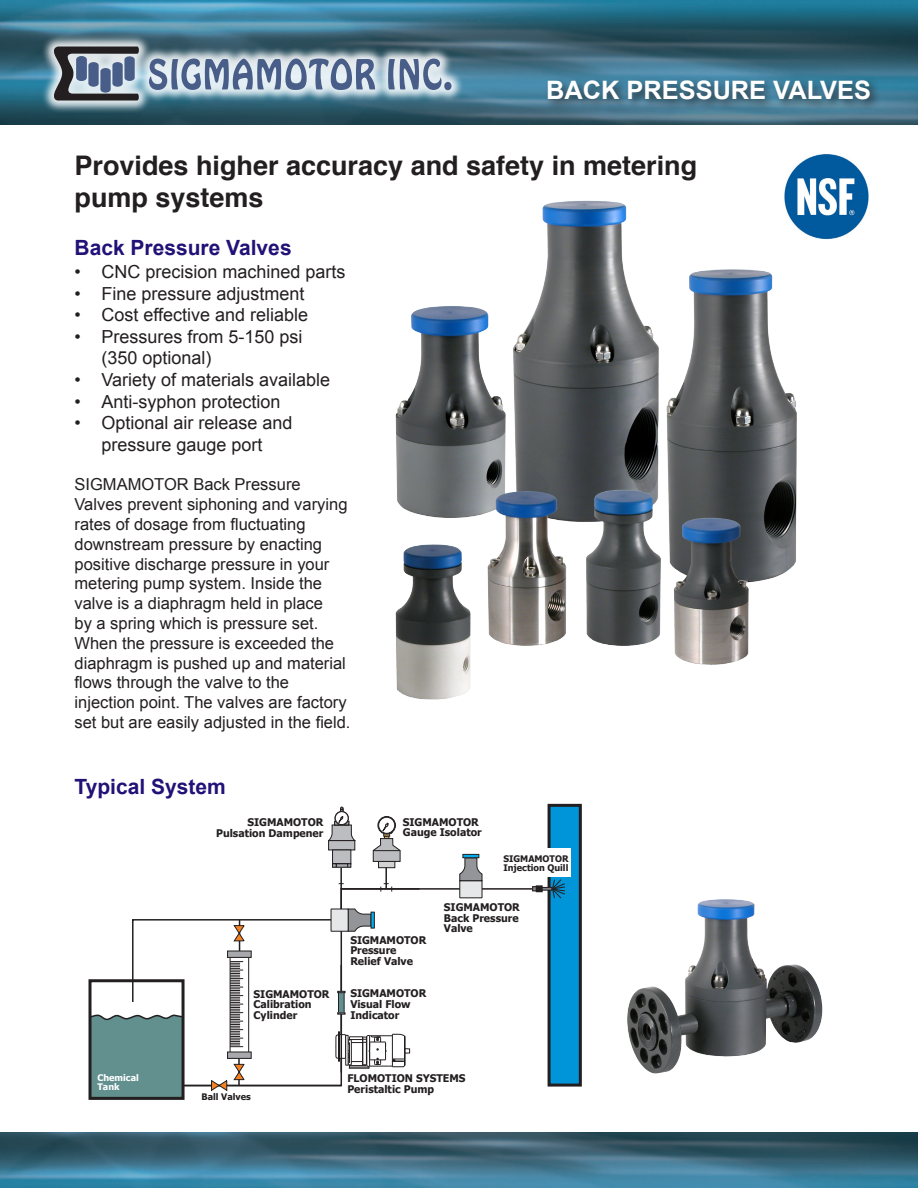
<style>
.page{position:relative;width:918px;height:1188px;background:#fff}
.page>*{position:absolute;margin:0;border:0;box-sizing:border-box;transform-origin:0 0}
.t1{font:700 27px/32.4px "Helvetica";color:#231f20}
.t2{font:700 25.35px "Arial";color:#fff}
.t3{font:700 21px "Arial";color:#217}
.t4{font:18px/21.6px "Arial";color:#231f20}
.t5{font:16.5px/19.8px "Arial";color:#231f20}
.t6{font:700 10.5px/10.5px "Tahoma";color:#231f20}
.t7{font:700 9px/9px "Tahoma";color:#231f20}
.t8{font:700 9px/9px "Tahoma";color:#fff}
</style>
<div class="page">
<img style="left:0;top:0;width:918px;height:124px">
<div style="left:544px;top:77px;width:338px;height:35px;background:#231f20;opacity:.75"></div>
<img style="left:0;top:1133px;width:918px;height:55px">
<div style="left:41px;top:34px;width:423px;height:80px;background:#fff;opacity:.86"></div>
<svg style="left:54px;top:47px;width:85px;height:54px"></svg>
<svg style="left:149px;top:59px;width:226px;height:31px"></svg>
<svg style="left:388px;top:59px;width:63px;height:31px"></svg>
<img style="left:395px;top:200px;width:402px;height:500px">
<img style="left:627px;top:899px;width:196px;height:175px">
<div style="left:549px;top:805px;width:31px;height:280px;background:#0095d9"></div>
<div style="left:548px;top:804px;width:34px;height:283px;border:3px solid #231f20"></div>
<div style="left:535px;top:849px;width:36px;height:28px;background:#fff"></div>
<div style="left:536px;top:887px;width:16px;height:3px;border:1px solid #231f20"></div>
<svg style="left:552px;top:879px;width:13px;height:19px"></svg>
<svg style="left:88px;top:806px;width:454px;height:294px"></svg>
<img style="left:783px;top:154px;width:86px;height:85px">
<p class="t2" style="left:546px;top:74px;width:326px">BACK PRESSURE VALVES</p>
<p class="t1" style="left:75px;top:150px;width:624px">Provides higher accuracy and safety in metering pump systems</p>
<p class="t3" style="left:75px;top:234px;width:219px">Back Pressure Valves</p>
<p class="t4" style="left:75px;top:261px;width:273px">• CNC precision machined parts</p>
<p class="t4" style="left:75px;top:283px;width:232px">• Fine pressure adjustment</p>
<p class="t4" style="left:75px;top:304px;width:235px">• Cost effective and reliable</p>
<p class="t4" style="left:102px;top:326px;width:203px;text-indent:-27px">• Pressures from 5-150 psi (350 optional)</p>
<p class="t4" style="left:75px;top:369px;width:257px">• Variety of materials available</p>
<p class="t4" style="left:75px;top:391px;width:208px">• Anti-syphon protection</p>
<p class="t4" style="left:75px;top:412px;width:220px;text-align:center">• Optional air release and pressure gauge port</p>
<p class="t5" style="left:75px;top:475px;width:278px">SIGMAMOTOR Back Pressure Valves prevent siphoning and varying rates of dosage from fluctuating downstream pressure by enacting positive discharge pressure in your metering pump system. Inside the valve is a diaphragm held in place<br>by a spring which is pressure set.<br>When the pressure is exceeded the diaphragm is pushed up and material flows through the valve to the injection point. The valves are factory set but are easily adjusted in the field.</p>
<p class="t3" style="left:75px;top:773px;width:153px">Typical System</p>
<p class="t6" style="left:216px;top:816px;width:109px;text-align:right">SIGMAMOTOR<br>Pulsation Dampener</p>
<p class="t6" style="left:254px;top:988px;width:78px">SIGMAMOTOR<br>Calibration<br>Cylinder</p>
<p class="t6" style="left:403px;top:816px;width:80px">SIGMAMOTOR<br>Gauge Isolator</p>
<p class="t7" style="left:503px;top:854px;width:67px">SIGMAMOTOR<br>Injection Quill</p>
<p class="t6" style="left:350px;top:934px;width:78px">SIGMAMOTOR<br>Pressure<br>Relief Valve</p>
<p class="t6" style="left:350px;top:988px;width:78px">SIGMAMOTOR<br>Visual Flow<br>Indicator</p>
<p class="t6" style="left:444px;top:902px;width:78px;text-align:justify">SIGMAMOTOR Back Pressure Valve</p>
<p class="t8" style="left:97px;top:1072px;width:43px">Chemical<br>Tank</p>
<p class="t7" style="left:202px;top:1092px;width:51px">Ball Valves</p>
<p class="t6" style="left:347px;top:1073px;width:120px">FLOMOTION SYSTEMS<br>Peristaltic Pump</p>
</div>
